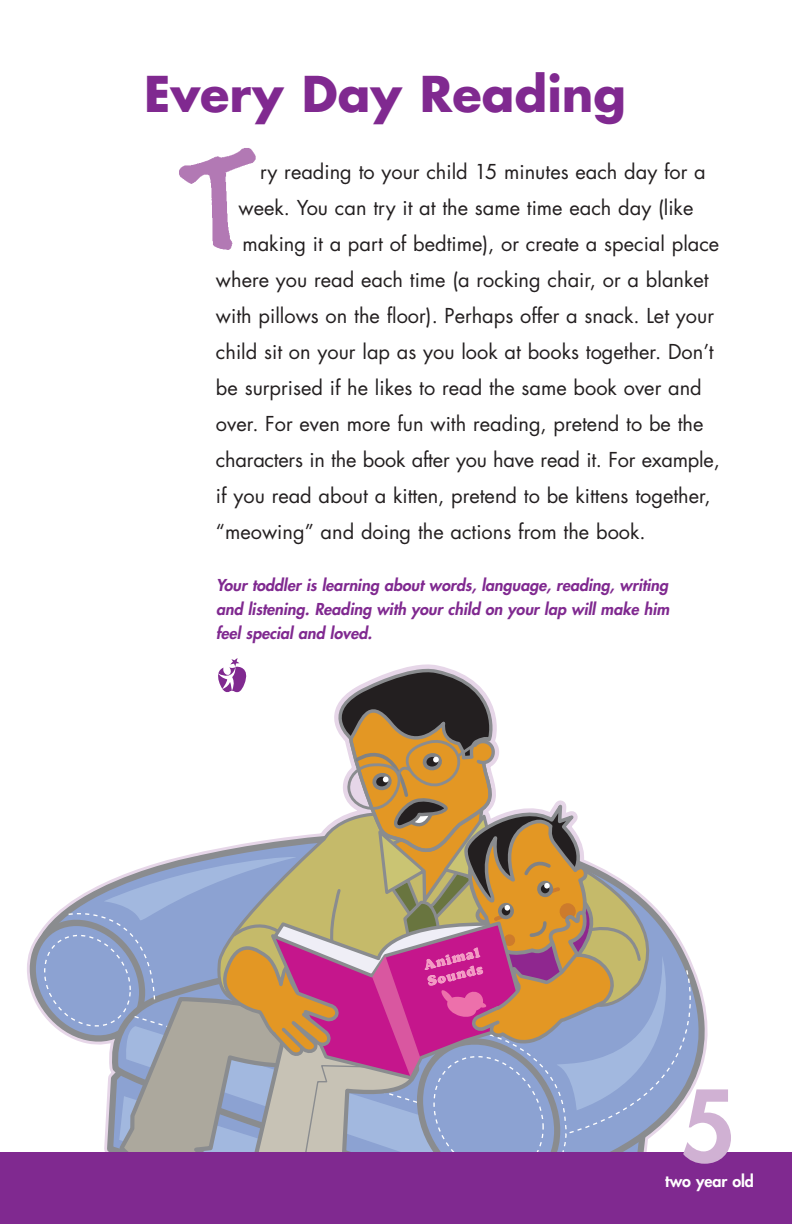
<style>
.page{position:relative;width:792px;height:1224px;background:#fff}
.page>*{position:absolute;margin:0;border:0;box-sizing:border-box;transform-origin:0 0}
.t1{font:800 96px "Futura";color:#d0b1d3}
.t2{font:700 48px "Futura";color:#802990}
.t3{font:20px "Futura";color:#231f20}
.t4{font:italic 800 16px/24px "Futura";color:#802990;text-align:justify}
.t5{font:800 16px "Futura";color:#fff}
.t6{font:900 13.8px/16.8px "Cooper";color:#fbe1ec}
</style>
<div class="page">
<div style="left:0;top:1152px;width:792px;height:72px;background:#802990"></div>
<svg style="left:27px;top:658px;width:681px;height:494px"></svg>
<img style="left:179px;top:148px;width:77px;height:102px">
<h2 class="t2" style="left:144px;top:72px;width:484px">Every Day Reading</h2>
<p class="t3" style="left:260px;top:162px;width:447px">ry reading to your child 15 minutes each day for a</p>
<p class="t3" style="left:239px;top:198px;width:456px">week. You can try it at the same time each day (like</p>
<p class="t3" style="left:242px;top:234px;width:478px">making it a part of bedtime), or create a special place</p>
<p class="t3" style="left:216px;top:270px;width:494px">where you read each time (a rocking chair, or a blanket</p>
<p class="t3" style="left:216px;top:306px;width:500px">with pillows on the floor). Perhaps offer a snack. Let your</p>
<p class="t3" style="left:216px;top:342px;width:499px">child sit on your lap as you look at books together. Don’t</p>
<p class="t3" style="left:216px;top:378px;width:487px">be surprised if he likes to read the same book over and</p>
<p class="t3" style="left:216px;top:414px;width:489px">over. For even more fun with reading, pretend to be the</p>
<p class="t3" style="left:216px;top:450px;width:505px">characters in the book after you have read it. For example,</p>
<p class="t3" style="left:216px;top:486px;width:496px">if you read about a kitten, pretend to be kittens together,</p>
<p class="t3" style="left:216px;top:522px;width:431px">“meowing” and doing the actions from the book.</p>
<p class="t4" style="left:216px;top:575px;width:455px">Your toddler is learning about words, language, reading, writing and listening. Reading with your child on your lap will make him feel special and loved.</p>
<p class="t6" style="left:422px;top:957px;width:59px;rotate:-13deg">An mal<br>Sounds</p>
<h1 class="t1" style="left:680px;top:1080px;width:57px">5</h1>
<p class="t5" style="left:665px;top:1174px;width:90px">two year old</p>
</div>
